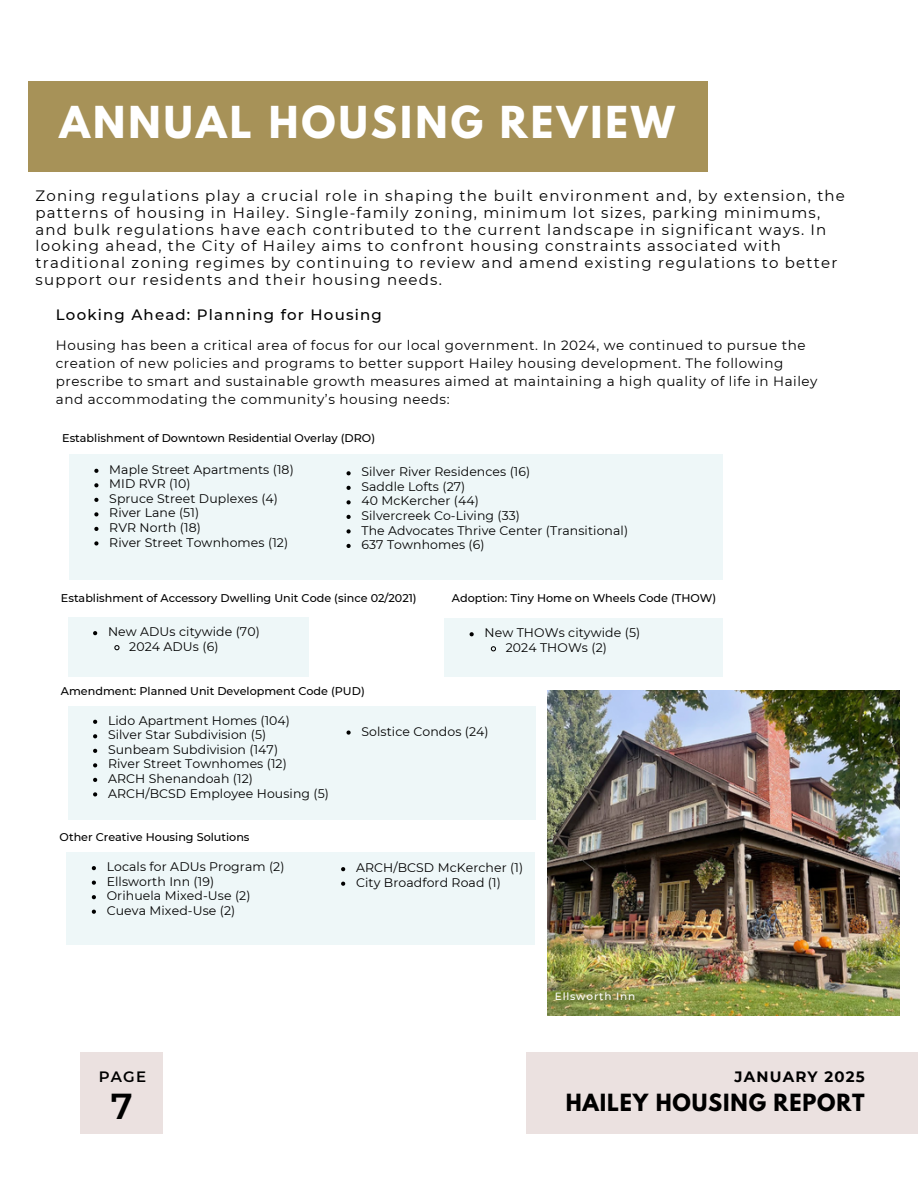
<style>
.page{position:relative;width:918px;height:1188px;background:#fff}
.page>*{position:absolute;margin:0;border:0;box-sizing:border-box;transform-origin:0 0}
.t1{font:700 39px "League Spartan";letter-spacing:.08em;color:#fff}
.t2{font:600 36px "Montserrat";color:#000}
.t3{font:700 21px "League Spartan";letter-spacing:.04em;color:#000}
.t4{font:15px/16.8px "Montserrat";letter-spacing:.08em;color:#000}
.t5{font:500 15px "Montserrat";letter-spacing:.08em;color:#000}
.t6{font:700 15px "Montserrat";letter-spacing:.08em;color:#000}
.t7{font:600 15px "Montserrat";color:#000}
.t8{font:13.5px/18px "Montserrat";letter-spacing:.04em;color:#000}
.t9{font:12.45px "Montserrat";letter-spacing:.01em;color:#000}
.t10{font:500 11.25px "Montserrat";color:#000}
.t11{font:500 10.5px "Montserrat";letter-spacing:.08em;color:#fff}
</style>
<div class="page">
<div style="left:526px;top:1053px;width:392px;height:81px;background:#ebe1e0"></div>
<div style="left:81px;top:1053px;width:82px;height:81px;background:#ebe1e0"></div>
<div style="left:29px;top:82px;width:679px;height:90px;background:#a79258"></div>
<div style="left:69px;top:455px;width:654px;height:125px;background:#eef7f8"></div>
<div style="left:68px;top:617px;width:240px;height:60px;background:#eef7f8"></div>
<div style="left:68px;top:706px;width:467px;height:113px;background:#eef7f8"></div>
<div style="left:444px;top:618px;width:279px;height:59px;background:#eef7f8"></div>
<div style="left:67px;top:852px;width:468px;height:93px;background:#eef7f8"></div>
<img style="left:547px;top:690px;width:352px;height:325px">
<svg style="left:94px;top:469px;width:4px;height:4px"></svg>
<svg style="left:94px;top:483px;width:4px;height:4px"></svg>
<svg style="left:94px;top:498px;width:4px;height:4px"></svg>
<svg style="left:94px;top:512px;width:4px;height:4px"></svg>
<svg style="left:94px;top:527px;width:4px;height:4px"></svg>
<svg style="left:94px;top:541px;width:4px;height:5px"></svg>
<svg style="left:93px;top:631px;width:4px;height:4px"></svg>
<svg style="left:114px;top:645px;width:6px;height:6px"></svg>
<svg style="left:93px;top:720px;width:4px;height:4px"></svg>
<svg style="left:93px;top:734px;width:4px;height:4px"></svg>
<svg style="left:93px;top:749px;width:4px;height:4px"></svg>
<svg style="left:93px;top:763px;width:4px;height:4px"></svg>
<svg style="left:93px;top:778px;width:4px;height:4px"></svg>
<svg style="left:93px;top:792px;width:4px;height:4px"></svg>
<svg style="left:470px;top:632px;width:4px;height:4px"></svg>
<svg style="left:490px;top:646px;width:6px;height:6px"></svg>
<svg style="left:92px;top:866px;width:4px;height:4px"></svg>
<svg style="left:92px;top:881px;width:4px;height:4px"></svg>
<svg style="left:92px;top:895px;width:4px;height:4px"></svg>
<svg style="left:92px;top:910px;width:4px;height:4px"></svg>
<svg style="left:347px;top:471px;width:4px;height:4px"></svg>
<svg style="left:347px;top:486px;width:4px;height:4px"></svg>
<svg style="left:347px;top:500px;width:4px;height:4px"></svg>
<svg style="left:347px;top:515px;width:4px;height:4px"></svg>
<svg style="left:347px;top:529px;width:4px;height:4px"></svg>
<svg style="left:347px;top:544px;width:4px;height:4px"></svg>
<svg style="left:347px;top:731px;width:4px;height:4px"></svg>
<svg style="left:341px;top:867px;width:4px;height:4px"></svg>
<svg style="left:341px;top:882px;width:4px;height:4px"></svg>
<p class="t1" style="left:60px;top:103px;width:617px">ANNUAL HOUSING REVIEW</p>
<p class="t4" style="left:36px;top:187px;width:811px">Zoning regulations play a crucial role in shaping the built environment and, by extension, the patterns of housing in Hailey. Single-family zoning, minimum lot sizes, parking minimums, and bulk regulations have each contributed to the current landscape in significant ways. In looking ahead, the City of Hailey aims to confront housing constraints associated with traditional zoning regimes by continuing to review and amend existing regulations to better support our residents and their housing needs.</p>
<p class="t5" style="left:56px;top:306px;width:328px">Looking Ahead: Planning for Housing</p>
<p class="t8" style="left:56px;top:336px;width:763px">Housing has been a critical area of focus for our local government. In 2024, we continued to pursue the creation of new policies and programs to better support Hailey housing development. The following prescribe to smart and sustainable growth measures aimed at maintaining a high quality of life in Hailey and accommodating the community’s housing needs:</p>
<p class="t10" style="left:62px;top:431px;width:314px">Establishment of Downtown Residential Overlay (DRO)</p>
<p class="t9" style="left:109px;top:462px;width:186px">Maple Street Apartments (18)</p>
<p class="t9" style="left:109px;top:476px;width:83px">MID RVR (10)</p>
<p class="t9" style="left:109px;top:491px;width:170px">Spruce Street Duplexes (4)</p>
<p class="t9" style="left:109px;top:505px;width:91px">River Lane (51)</p>
<p class="t9" style="left:109px;top:520px;width:93px">RVR North (18)</p>
<p class="t9" style="left:109px;top:534px;width:180px">River Street Townhomes (12)</p>
<p class="t9" style="left:361px;top:464px;width:170px">Silver River Residences (16)</p>
<p class="t9" style="left:361px;top:479px;width:105px">Saddle Lofts (27)</p>
<p class="t9" style="left:361px;top:493px;width:119px">40 McKercher (44)</p>
<p class="t9" style="left:361px;top:508px;width:160px">Silvercreek Co-Living (33)</p>
<p class="t9" style="left:361px;top:522px;width:268px">The Advocates Thrive Center (Transitional)</p>
<p class="t9" style="left:361px;top:537px;width:125px">637 Townhomes (6)</p>
<p class="t10" style="left:61px;top:591px;width:357px">Establishment of Accessory Dwelling Unit Code (since 02/2021)</p>
<p class="t10" style="left:452px;top:591px;width:266px">Adoption: Tiny Home on Wheels Code (THOW)</p>
<p class="t9" style="left:485px;top:625px;width:157px">New THOWs citywide (5)</p>
<p class="t9" style="left:506px;top:640px;width:103px">2024 THOWs (2)</p>
<p class="t9" style="left:108px;top:624px;width:153px">New ADUs citywide (70)</p>
<p class="t9" style="left:129px;top:639px;width:91px">2024 ADUs (6)</p>
<p class="t10" style="left:61px;top:684px;width:305px">Amendment: Planned Unit Development Code (PUD)</p>
<p class="t9" style="left:108px;top:713px;width:184px">Lido Apartment Homes (104)</p>
<p class="t9" style="left:108px;top:727px;width:160px">Silver Star Subdivision (5)</p>
<p class="t9" style="left:108px;top:742px;width:172px">Sunbeam Subdivision (147)</p>
<p class="t9" style="left:108px;top:756px;width:180px">River Street Townhomes (12)</p>
<p class="t9" style="left:108px;top:771px;width:147px">ARCH Shenandoah (12)</p>
<p class="t9" style="left:108px;top:785px;width:223px">ARCH/BCSD Employee Housing (5)</p>
<p class="t9" style="left:361px;top:724px;width:129px">Solstice Condos (24)</p>
<p class="t10" style="left:60px;top:830px;width:191px">Other Creative Housing Solutions</p>
<p class="t9" style="left:107px;top:859px;width:179px">Locals for ADUs Program (2)</p>
<p class="t9" style="left:107px;top:874px;width:109px">Ellsworth Inn (19)</p>
<p class="t9" style="left:107px;top:888px;width:145px">Orihuela Mixed-Use (2)</p>
<p class="t9" style="left:107px;top:903px;width:130px">Cueva Mixed-Use (2)</p>
<h4 class="t7" style="left:99px;top:1067px;width:49px">PAGE</h4>
<h6 class="t2" style="left:111px;top:1084px;width:23px">7</h6>
<h3 class="t9" style="left:356px;top:860px;width:169px">ARCH/BCSD McKercher (1)</h3>
<p class="t9" style="left:356px;top:875px;width:146px">City Broadford Road (1)</p>
<h3 class="t11" style="left:555px;top:989px;width:82px">Ellsworth Inn</h3>
<h1 class="t6" style="left:734px;top:1067px;width:132px">JANUARY 2025</h1>
<h5 class="t3" style="left:566px;top:1092px;width:301px">HAILEY HOUSING REPORT</h5>
</div>
